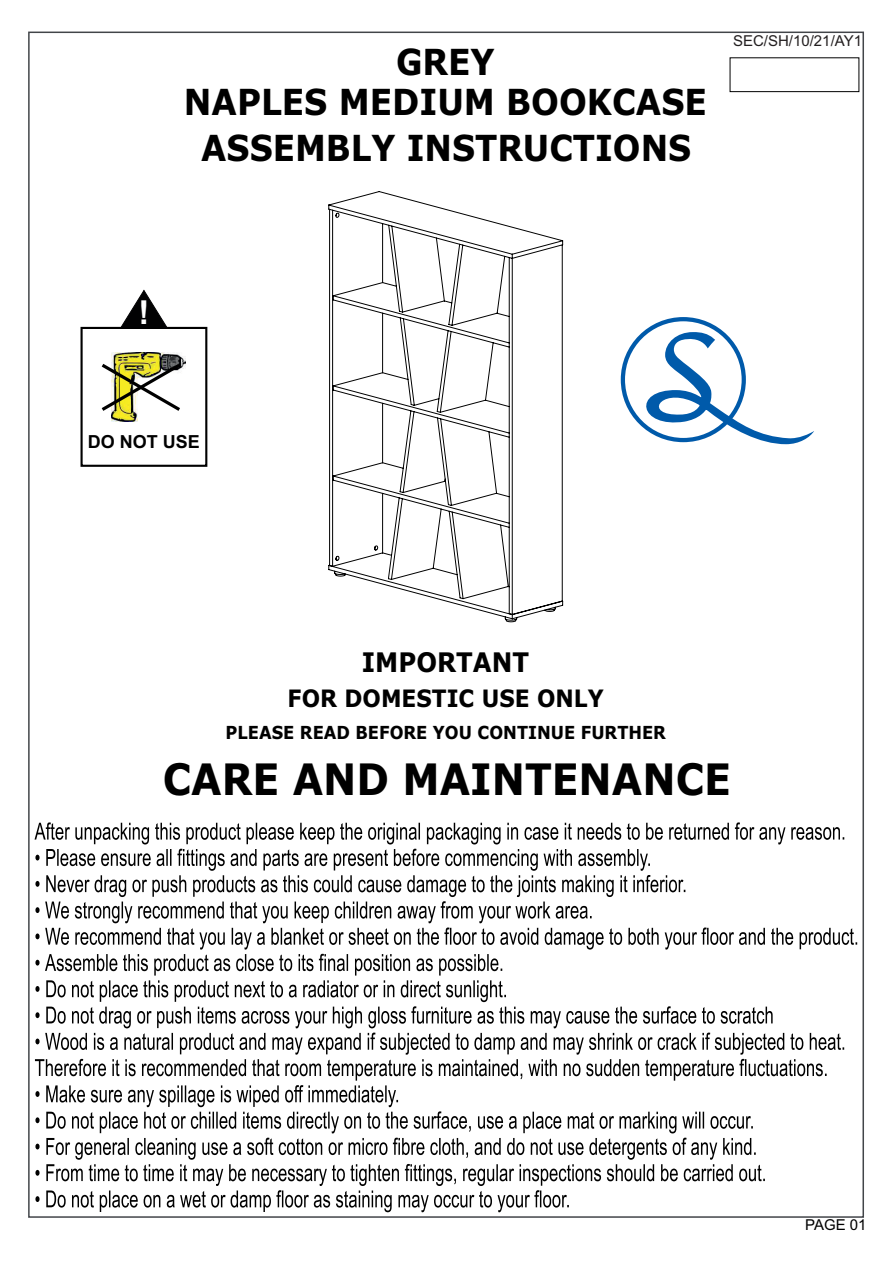
<style>
.page{position:relative;width:893px;height:1263px;background:#fff}
.page>*{position:absolute;margin:0;border:0;box-sizing:border-box;transform-origin:0 0}
.t1{font:700 43.35px "Verdana";color:#000;scale:.9 1}
.t2{font:700 36px/46.2px "Verdana";color:#000;text-align:center;scale:.91 1}
.t3{font:700 33px "Arial";color:#fff}
.t4{font:700 27px "Verdana";color:#000;scale:.9 1}
.t5{font:700 24px "Verdana";color:#000;scale:.9 1}
.t6{font:700 18px "Verdana";color:#000;scale:.9 1}
.t7{font:700 18px "Arial";color:#000}
.t8{font:15px "Arial";color:#231f20}
.t9{font:15px "Arial";color:#000}
</style>
<div class="page">
<div style="left:730px;top:57px;width:129px;height:35px;border:1px solid #000"></div>
<div style="left:81px;top:327px;width:126px;height:140px;border:2px solid #000"></div>
<svg style="left:119px;top:289px;width:49px;height:40px"></svg>
<img style="left:112px;top:353px;width:73px;height:69px">
<img style="left:101px;top:361px;width:83px;height:53px">
<svg style="left:632px;top:332px;width:182px;height:112px"></svg>
<div style="left:621px;top:317px;width:125px;height:125px;border:4px solid #005aaa;border-radius:50%"></div>
<svg style="left:328px;top:191px;width:235px;height:431px"></svg>
<svg style="left:35px;top:822px;width:822px;height:390px"></svg>
<p class="t2" style="left:396px;top:42px;width:110px">GREY</p>
<p class="t2" style="left:184px;top:81px;width:576px">NAPLES MEDIUM BOOKCASE<br>ASSEMBLY INSTRUCTIONS</p>
<p class="t8" style="left:733px;top:35px;width:130px">SEC/SH/10/21/AY1</p>
<p class="t3" style="left:139px;top:299px;width:12px">!</p>
<p class="t7" style="left:88px;top:434px;width:114px">DO NOT USE</p>
<p class="t4" style="left:362px;top:651px;width:187px">IMPORTANT</p>
<p class="t5" style="left:288px;top:688px;width:353px">FOR DOMESTIC USE ONLY</p>
<p class="t6" style="left:226px;top:725px;width:491px">PLEASE READ BEFORE YOU CONTINUE FURTHER</p>
<p class="t1" style="left:163px;top:762px;width:633px">CARE AND MAINTENANCE</p>
<p class="t9" style="left:805px;top:1219px;width:63px">PAGE 01</p>
</div>
